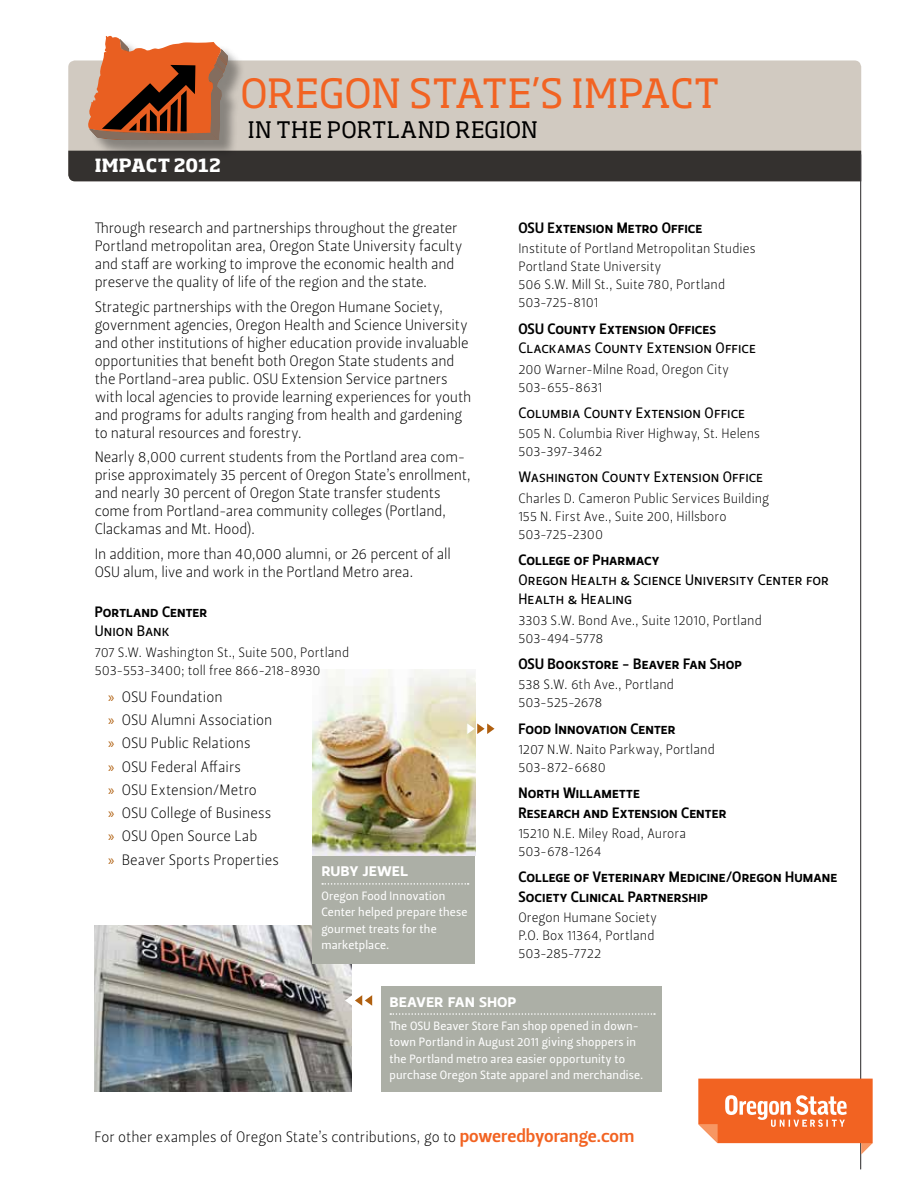
<style>
.page{position:relative;width:918px;height:1188px;background:#fff}
.page>*{position:absolute;margin:0;border:0;box-sizing:border-box;transform-origin:0 0}
.t1{font:39.75px "Soho Std";color:#f26322}
.t2{font:22.5px "Soho Std";letter-spacing:.02em;color:#000}
.t3{font:18px "Leitura Sans Grot 3";letter-spacing:-.005em;color:#fff}
.t4{font:700 18px "Soho Std";color:#fff}
.t5{font:15px/18px "Leitura Sans Grot 1";letter-spacing:-.005em;color:#000}
.t6{font:15px/19.5px "Leitura Sans Grot 3";letter-spacing:.005em;color:#000}
.t7{font:15px/19.5px "Leitura Sans Grot 2";letter-spacing:.005em;color:#000}
.t8{font:13.5px/18px "Leitura Sans Grot 1";color:#000}
.t9{font:12px/16.5px "Leitura Sans Grot 2";letter-spacing:.01em;color:#fff}
.s1{font-family:"Myriad Pro";color:#b06010}
.s2{font-family:"Leitura Sans Grot 3";font-size:18px;color:#f26322}
</style>
<div class="page">
<div style="left:68px;top:60px;width:793px;height:91px;background:#d1cac1"></div>
<div style="left:91px;top:39px;width:154px;height:120px;background:#000;opacity:.35"></div>
<svg style="left:88px;top:36px;width:139px;height:104px;background:#b26542"></svg>
<div style="left:68px;top:151px;width:793px;height:30px;background:#34312f"></div>
<hr style="left:860px;top:155px;width:1px;height:1014px;background:#403e3f">
<svg style="left:698px;top:1079px;width:175px;height:76px"></svg>
<img style="left:94px;top:926px;width:258px;height:166px">
<svg style="left:345px;top:995px;width:27px;height:11px"></svg>
<div style="left:381px;top:986px;width:281px;height:106px;background:#acafa6"></div>
<svg style="left:390px;top:1013px;width:265px;height:2px"></svg>
<img style="left:312px;top:670px;width:163px;height:186px">
<div style="left:312px;top:856px;width:163px;height:108px;background:#acafa6"></div>
<svg style="left:322px;top:883px;width:147px;height:2px"></svg>
<svg style="left:467px;top:723px;width:28px;height:11px"></svg>
<p class="t4" style="left:95px;top:154px;width:127px">IMPACT 2012</p>
<h1 class="t1" style="left:240px;top:69px;width:481px">OREGON STATE’S IMPACT</h1>
<h2 class="t2" style="left:248px;top:116px;width:291px">IN THE PORTLAND REGION</h2>
<p class="t5" style="left:95px;top:219px;width:369px">Through research and partnerships throughout the greater Portland metropolitan area, Oregon State University faculty and staff are working to improve the economic health and preserve the quality of life of the region and the state.</p>
<p class="t5" style="left:95px;top:298px;width:378px">Strategic partnerships with the Oregon Humane Society, government agencies, Oregon Health and Science University and other institutions of higher education provide invaluable opportunities that benefit both Oregon State students and the Portland-area public. OSU Extension Service partners with local agencies to provide learning experiences for youth and programs for adults ranging from health and gardening to natural resources and forestry.</p>
<p class="t5" style="left:95px;top:448px;width:378px">Nearly 8,000 current students from the Portland area com&shy;prise approximately 35 percent of Oregon State’s enrollment, and nearly 30 percent of Oregon State transfer students come from Portland-area community colleges (Portland, Clackamas and Mt. Hood).</p>
<p class="t5" style="left:95px;top:545px;width:358px">In addition, more than 40,000 alumni, or 26 percent of all<br>OSU alum, live and work in the Portland Metro area.</p>
<p class="t6" style="left:95px;top:602px;width:114px">Portland Center</p>
<p class="t7" style="left:95px;top:622px;width:77px">Union Bank</p>
<p class="t8" style="left:95px;top:643px;width:256px">707 S.W. Washington St., Suite 500, Portland<br>503-553-3400; toll free 866-218-8930</p>
<p class="t5" style="left:108px;top:685px;width:172px;line-height:23.2px"><span class="s1">»</span> OSU Foundation<br><span class="s1">»</span> OSU Alumni Association <span class="s1">»</span> OSU Public Relations<br><span class="s1">»</span> OSU Federal Affairs<br><span class="s1">»</span> OSU Extension/Metro<br><span class="s1">»</span> OSU College of Business <span class="s1">»</span> OSU Open Source Lab<br><span class="s1">»</span> Beaver Sports Properties</p>
<p class="t3" style="left:321px;top:858px;width:88px">ruby jewel</p>
<p class="t9" style="left:321px;top:887px;width:148px">Oregon Food Innovation<br>Center helped prepare these gourmet treats for the marketplace.</p>
<p class="t6" style="left:518px;top:218px;width:185px">OSU Extension Metro Office</p>
<p class="t8" style="left:518px;top:240px;width:239px">Institute of Portland Metropolitan Studies<br>Portland State University<br>506 S.W. Mill St., Suite 780, Portland<br>503-725-8101</p>
<p class="t6" style="left:518px;top:319px;width:199px">OSU County Extension Offices</p>
<p class="t7" style="left:518px;top:338px;width:239px">Clackamas County Extension Office</p>
<p class="t8" style="left:518px;top:360px;width:212px">200 Warner-Milne Road, Oregon City<br>503-655-8631</p>
<p class="t7" style="left:518px;top:403px;width:228px">Columbia County Extension Office</p>
<p class="t8" style="left:518px;top:425px;width:243px">505 N. Columbia River Highway, St. Helens<br>503-397-3462</p>
<p class="t7" style="left:518px;top:468px;width:246px">Washington County Extension Office</p>
<p class="t8" style="left:518px;top:489px;width:252px">Charles D. Cameron Public Services Building<br>155 N. First Ave., Suite 200, Hillsboro<br>503-725-2300</p>
<p class="t6" style="left:518px;top:550px;width:143px">College of Pharmacy</p>
<p class="t7" style="left:518px;top:570px;width:312px">Oregon Health &amp; Science University Center for<br>Health &amp; Healing</p>
<p class="t8" style="left:518px;top:611px;width:245px">3303 S.W. Bond Ave., Suite 12010, Portland<br>503-494-5778</p>
<p class="t6" style="left:518px;top:654px;width:225px">OSU Bookstore - Beaver Fan Shop</p>
<p class="t8" style="left:518px;top:676px;width:157px">538 S.W. 6th Ave., Portland<br>503-525-2678</p>
<p class="t6" style="left:518px;top:719px;width:159px">Food Innovation Center</p>
<p class="t8" style="left:518px;top:740px;width:198px">1207 N.W. Naito Parkway, Portland<br>503-872-6680</p>
<p class="t6" style="left:518px;top:783px;width:210px">North Willamette<br>Research and Extension Center</p>
<p class="t8" style="left:518px;top:825px;width:169px">15210 N.E. Miley Road, Aurora<br>503-678-1264</p>
<p class="t6" style="left:518px;top:868px;width:320px">College of Veterinary Medicine/Oregon Humane<br>Society Clinical Partnership</p>
<p class="t8" style="left:518px;top:909px;width:140px">Oregon Humane Society<br>P.O. Box 11364, Portland<br>503-285-7722</p>
<p class="t3" style="left:390px;top:988px;width:129px">beaver fan shop</p>
<p class="t9" style="left:390px;top:1018px;width:255px">The OSU Beaver Store Fan shop opened in down&shy;town Portland in August 2011 giving shoppers in the Portland metro area easier opportunity to purchase Oregon State apparel and merchandise.</p>
<p class="t5" style="left:94px;top:1128px;width:541px">For other examples of Oregon State’s contributions, go to <span class="s2">poweredbyorange.com</span></p>
</div>
